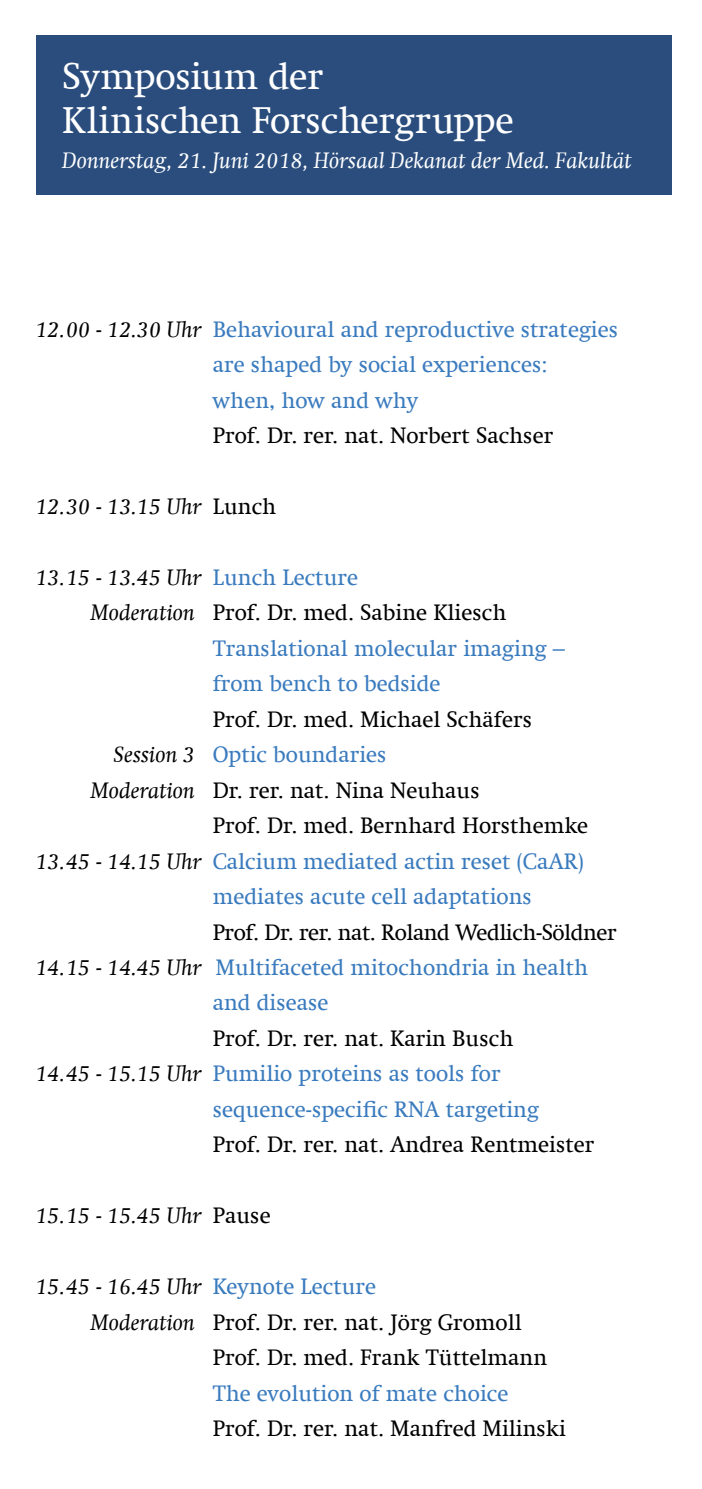
<style>
.page{position:relative;width:702px;height:1489px;background:#fff}
.page>*{position:absolute;margin:0;border:0;box-sizing:border-box;transform-origin:0 0}
.t1{font:37.5px/44.2px "Swift Com";letter-spacing:-.005em;color:#fff}
.t2{font:22.5px/35.5px "Swift Com";color:#3a7bbe}
.t3{font:22.5px "Swift Com";color:#000}
.t4{font:italic 22.5px "Swift Com";color:#000}
.t5{font:italic 22.5px "Swift Com";color:#fff}
.t6{font:22.5px "Swift Com";letter-spacing:-.02em;color:#000}
.s1{font-style:italic;color:#000}
.s2{font-style:normal}
.s3{font-style:normal;color:#3a7bbe}
.s4{font-style:italic}
</style>
<div class="page">
<div style="left:37px;top:35px;width:634px;height:160px;background:#2a4d7d"></div>
<h1 class="t1" style="left:62px;top:54px;width:453px">Symposium der<br>Klinischen Forschergruppe</h1>
<p class="t5" style="left:62px;top:147px;width:571px">Donnerstag, 21. Juni 2018, Hörsaal Dekanat der Med. Fakultät</p>
<p class="t2" style="left:213px;top:311px;width:407px;text-indent:-177px"><span class="s1">12.00 - 12.30 Uhr</span> Behavioural and reproductive strategies are shaped by social experiences:<br>when, how and why</p>
<p class="t3" style="left:213px;top:422px;width:342px">Prof. Dr. rer. nat. Norbert Sachser</p>
<p class="t4" style="left:35px;top:493px;width:242px">12.30 - 13.15 Uhr <span class="s2">Lunch</span></p>
<p class="t4" style="left:35px;top:564px;width:324px">13.15 - 13.45 Uhr <span class="s3">Lunch Lecture</span></p>
<p class="t3" style="left:90px;top:599px;width:417px"><span class="s4">Moderation</span> Prof. Dr. med. Sabine Kliesch</p>
<p class="t2" style="left:213px;top:630px;width:354px">Translational molecular imaging –</p>
<p class="t2" style="left:213px;top:666px;width:229px">from bench to bedside</p>
<p class="t3" style="left:213px;top:706px;width:321px">Prof. Dr. med. Michael Schäfers</p>
<p class="t2" style="left:114px;top:736px;width:274px"><span class="s1">Session 3</span> Optic boundaries</p>
<p class="t3" style="left:90px;top:777px;width:391px"><span class="s4">Moderation</span> Dr. rer. nat. Nina Neuhaus</p>
<p class="t3" style="left:213px;top:812px;width:377px">Prof. Dr. med. Bernhard Horsthemke</p>
<p class="t2" style="left:35px;top:843px;width:550px"><span class="s1">13.45 - 14.15 Uhr</span> Calcium mediated actin reset (CaAR)</p>
<p class="t2" style="left:213px;top:878px;width:321px">mediates acute cell adaptations</p>
<p class="t6" style="left:213px;top:918px;width:405px">Prof. Dr. rer. nat. Roland Wedlich-Söldner</p>
<p class="t2" style="left:35px;top:949px;width:554px"><span class="s1">14.15 - 14.45 Uhr</span> Multifaceted mitochondria in health</p>
<p class="t2" style="left:213px;top:985px;width:117px">and disease</p>
<p class="t3" style="left:213px;top:1025px;width:302px">Prof. Dr. rer. nat. Karin Busch</p>
<p class="t2" style="left:35px;top:1055px;width:466px"><span class="s1">14.45 - 15.15 Uhr</span> Pumilio proteins as tools for</p>
<p class="t2" style="left:213px;top:1091px;width:328px">sequence-specific RNA targeting</p>
<p class="t3" style="left:213px;top:1131px;width:383px">Prof. Dr. rer. nat. Andrea Rentmeister</p>
<p class="t4" style="left:35px;top:1202px;width:237px">15.15 - 15.45 Uhr <span class="s2">Pause</span></p>
<p class="t4" style="left:35px;top:1273px;width:342px">15.45 - 16.45 Uhr <span class="s3">Keynote Lecture</span></p>
<p class="t3" style="left:90px;top:1308px;width:432px"><span class="s4">Moderation</span> Prof. Dr. rer. nat. Jörg Gromoll</p>
<p class="t3" style="left:213px;top:1344px;width:336px">Prof. Dr. med. Frank Tüttelmann</p>
<p class="t2" style="left:213px;top:1374px;width:297px">The evolution of mate choice</p>
<p class="t3" style="left:213px;top:1414px;width:355px">Prof. Dr. rer. nat. Manfred Milinski</p>
</div>
